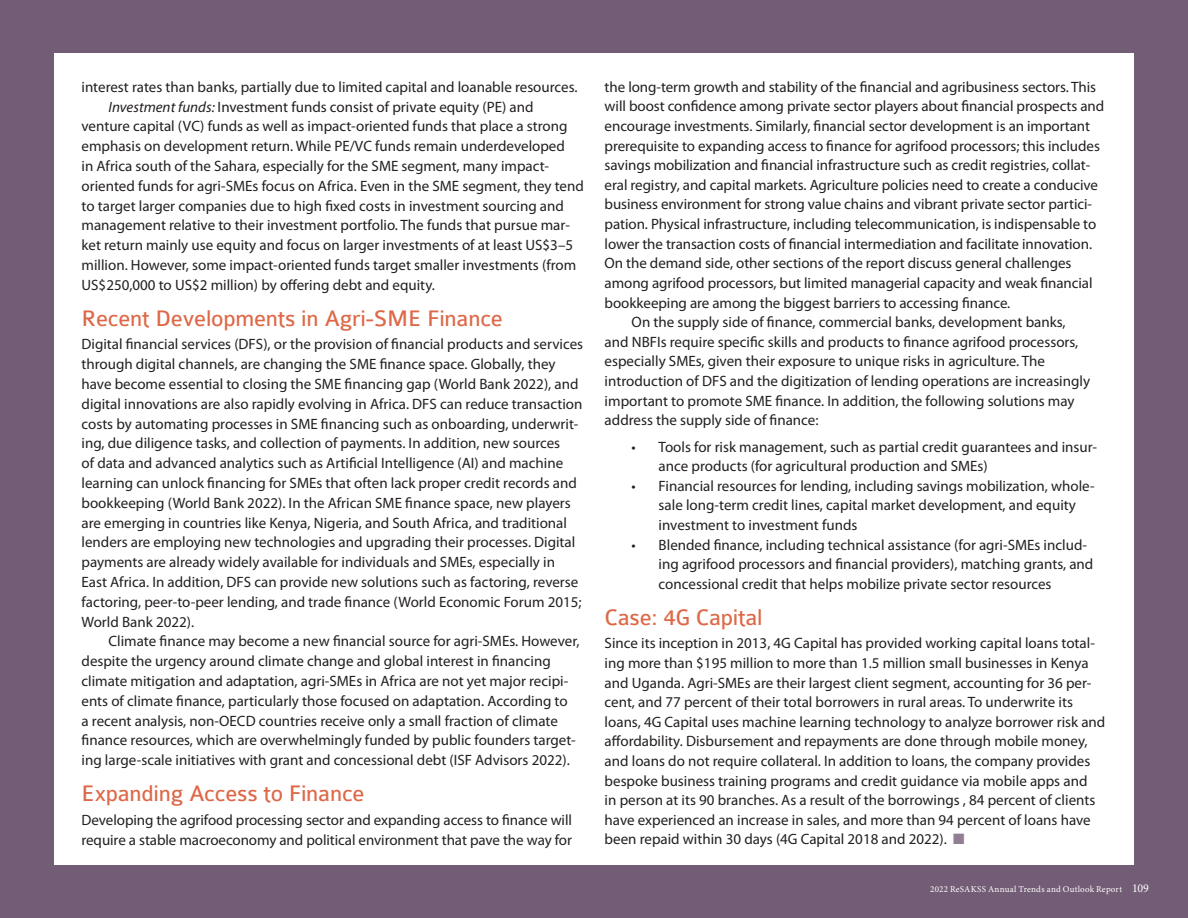
<style>
.page{position:relative;width:1188px;height:918px;background:#735c75}
.page>*{position:absolute;margin:0;border:0;box-sizing:border-box;transform-origin:0 0}
.t1{font:24px "Colaborate";letter-spacing:-.01em;color:#dd6948}
.t2{font:15px/19.8px "Myriad Pro";color:#231f20}
.t3{font:9px "Minion Pro";letter-spacing:.025em;color:#fff}
.s1{font-style:italic}
.s2{color:#917e92}
.s3{font-size:12px}
</style>
<div class="page">
<div style="left:54px;top:53px;width:1080px;height:812px;background:#fff"></div>
<p class="t2" style="left:82px;top:77px;width:498px">interest rates than banks, partially due to limited capital and loanable resources.</p>
<p class="t2" style="left:109px;top:96px;width:426px"><span class="s1">Investment funds:</span> Investment funds consist of private equity (PE) and</p>
<p class="t2" style="left:82px;top:116px;width:487px">venture capital (VC) funds as well as impact-oriented funds that place a strong</p>
<p class="t2" style="left:82px;top:136px;width:485px">emphasis on development return. While PE/VC funds remain underdeveloped</p>
<p class="t2" style="left:82px;top:156px;width:469px">in Africa south of the Sahara, especially for the SME segment, many impact-</p>
<p class="t2" style="left:82px;top:176px;width:504px">oriented funds for agri-SMEs focus on Africa. Even in the SME segment, they tend</p>
<p class="t2" style="left:82px;top:195px;width:484px">to target larger companies due to high fixed costs in investment sourcing and</p>
<p class="t2" style="left:82px;top:215px;width:490px">management relative to their investment portfolio. The funds that pursue mar-</p>
<p class="t2" style="left:82px;top:235px;width:493px">ket return mainly use equity and focus on larger investments of at least US$3–5</p>
<p class="t2" style="left:82px;top:255px;width:496px">million. However, some impact-oriented funds target smaller investments (from</p>
<p class="t2" style="left:82px;top:275px;width:355px">US$250,000 to US$2 million) by offering debt and equity.</p>
<h1 class="t1" style="left:82px;top:306px;width:423px">Recent Developments in Agri-SME Finance</h1>
<p class="t2" style="left:82px;top:334px;width:503px">Digital financial services (DFS), or the provision of financial products and services through digital channels, are changing the SME finance space. Globally, they have become essential to closing the SME financing gap (World Bank 2022), and digital innovations are also rapidly evolving in Africa. DFS can reduce transaction costs by automating processes in SME financing such as onboarding, underwrit&shy;ing, due diligence tasks, and collection of payments. In addition, new sources<br>of data and advanced analytics such as Artificial Intelligence (AI) and machine learning can unlock financing for SMEs that often lack proper credit records and bookkeeping (World Bank 2022). In the African SME finance space, new players are emerging in countries like Kenya, Nigeria, and South Africa, and traditional lenders are employing new technologies and upgrading their processes. Digital payments are already widely available for individuals and SMEs, especially in East Africa. In addition, DFS can provide new solutions such as factoring, reverse factoring, peer-to-peer lending, and trade finance (World Economic Forum 2015; World Bank 2022).</p>
<p class="t2" style="left:82px;top:631px;width:500px;text-indent:27px">Climate finance may become a new financial source for agri-SMEs. However, despite the urgency around climate change and global interest in financing climate mitigation and adaptation, agri-SMEs in Africa are not yet major recipi&shy;ents of climate finance, particularly those focused on adaptation. According to<br>a recent analysis, non-OECD countries receive only a small fraction of climate finance resources, which are overwhelmingly funded by public founders target&shy;ing large-scale initiatives with grant and concessional debt (ISF Advisors 2022).</p>
<h1 class="t1" style="left:82px;top:781px;width:285px">Expanding Access to Finance</h1>
<p class="t2" style="left:82px;top:810px;width:492px">Developing the agrifood processing sector and expanding access to finance will require a stable macroeconomy and political environment that pave the way for</p>
<p class="t2" style="left:605px;top:77px;width:493px">the long-term growth and stability of the financial and agribusiness sectors. This</p>
<p class="t2" style="left:605px;top:96px;width:501px">will boost confidence among private sector players about financial prospects and</p>
<p class="t2" style="left:605px;top:116px;width:487px">encourage investments. Similarly, financial sector development is an important</p>
<p class="t2" style="left:605px;top:135px;width:497px">prerequisite to expanding access to finance for agrifood processors; this includes</p>
<p class="t2" style="left:605px;top:155px;width:487px">savings mobilization and financial infrastructure such as credit registries, collat-</p>
<p class="t2" style="left:605px;top:175px;width:495px">eral registry, and capital markets. Agriculture policies need to create a conducive</p>
<p class="t2" style="left:605px;top:194px;width:489px">business environment for strong value chains and vibrant private sector partici-</p>
<p class="t2" style="left:605px;top:214px;width:493px">pation. Physical infrastructure, including telecommunication, is indispensable to</p>
<p class="t2" style="left:605px;top:233px;width:489px">lower the transaction costs of financial intermediation and facilitate innovation.</p>
<p class="t2" style="left:605px;top:253px;width:468px">On the demand side, other sections of the report discuss general challenges</p>
<p class="t2" style="left:605px;top:273px;width:490px">among agrifood processors, but limited managerial capacity and weak financial</p>
<p class="t2" style="left:605px;top:292px;width:407px">bookkeeping are among the biggest barriers to accessing finance.</p>
<p class="t2" style="left:632px;top:312px;width:436px">On the supply side of finance, commercial banks, development banks,</p>
<p class="t2" style="left:605px;top:332px;width:475px">and NBFIs require specific skills and products to finance agrifood processors,</p>
<p class="t2" style="left:605px;top:351px;width:442px">especially SMEs, given their exposure to unique risks in agriculture. The</p>
<p class="t2" style="left:605px;top:371px;width:487px">introduction of DFS and the digitization of lending operations are increasingly</p>
<p class="t2" style="left:605px;top:390px;width:471px">important to promote SME finance. In addition, the following solutions may</p>
<p class="t2" style="left:605px;top:410px;width:215px">address the supply side of finance:</p>
<p class="t2" style="left:659px;top:437px;width:440px;text-indent:-27px">• Tools for risk management, such as partial credit guarantees and insur&shy;ance products (for agricultural production and SMEs)</p>
<p class="t2" style="left:659px;top:476px;width:438px;text-indent:-27px">• Financial resources for lending, including savings mobilization, whole&shy;sale long-term credit lines, capital market development, and equity investment to investment funds</p>
<p class="t2" style="left:659px;top:535px;width:436px;text-indent:-27px">• Blended finance, including technical assistance (for agri-SMEs includ&shy;ing agrifood processors and financial providers), matching grants, and concessional credit that helps mobilize private sector resources</p>
<h1 class="t1" style="left:605px;top:605px;width:159px">Case: 4G Capital</h1>
<p class="t2" style="left:605px;top:633px;width:502px">Since its inception in 2013, 4G Capital has provided working capital loans total&shy;ing more than $195 million to more than 1.5 million small businesses in Kenya and Uganda. Agri-SMEs are their largest client segment, accounting for 36 per&shy;cent, and 77 percent of their total borrowers in rural areas. To underwrite its loans, 4G Capital uses machine learning technology to analyze borrower risk and affordability. Disbursement and repayments are done through mobile money, and loans do not require collateral. In addition to loans, the company provides bespoke business training programs and credit guidance via mobile apps and<br>in person at its 90 branches. As a result of the borrowings , 84 percent of clients have experienced an increase in sales, and more than 94 percent of loans have been repaid within 30 days (4G Capital 2018 and 2022). <span class="s2">■</span></p>
<p class="t3" style="left:930px;top:883px;width:220px">2022 ReSAKSS Annual Trends and Outlook Report <span class="s3">109</span></p>
</div>
